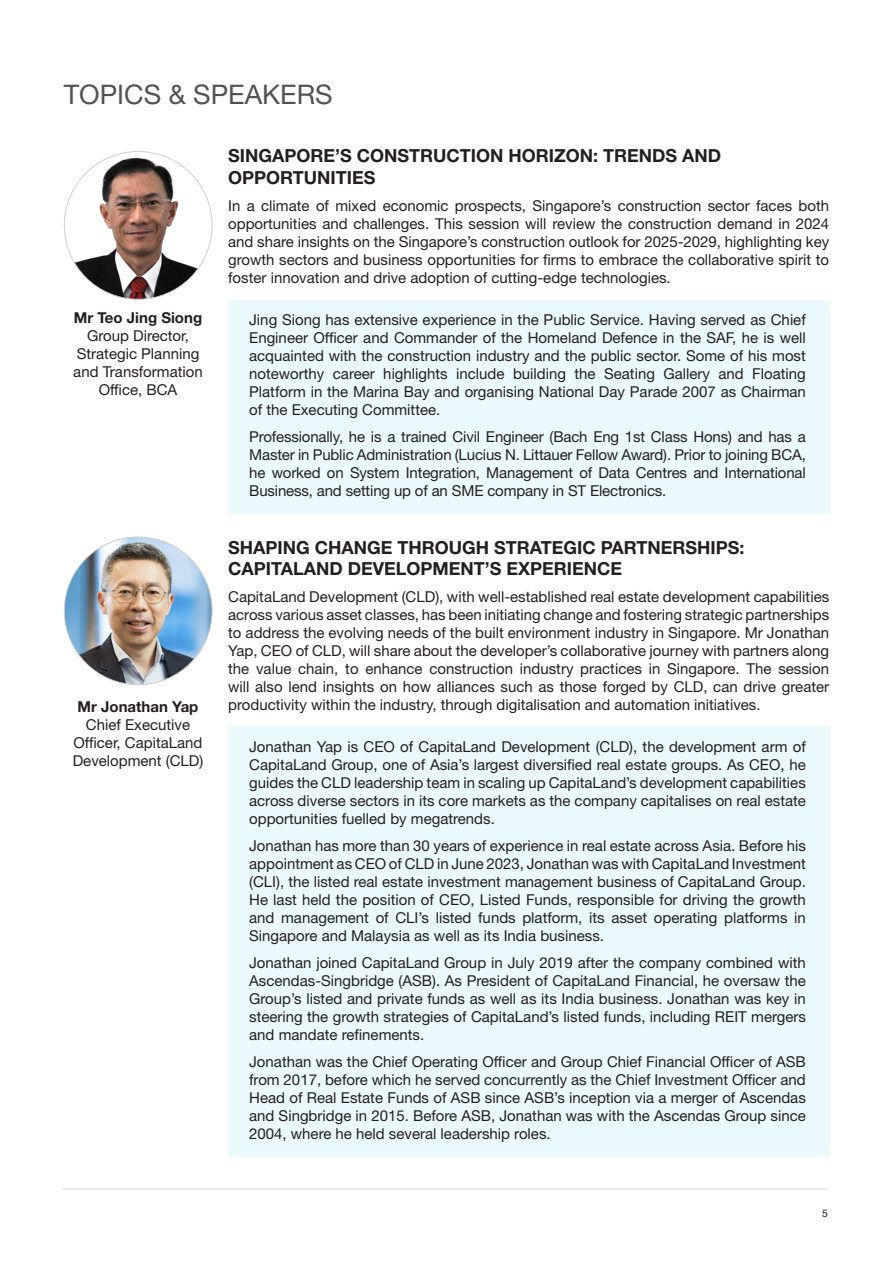
<style>
.page{position:relative;width:893px;height:1263px;background:#fff}
.page>*{position:absolute;margin:0;border:0;box-sizing:border-box;transform-origin:0 0}
.t1{font:27px "Helvetica Neue LT Std";color:#525252}
.t2{font:700 18px/21.6px "Helvetica Neue LT Std";color:#231f20}
.t3{font:15px/18px "Helvetica Neue LT Std";color:#231f20;text-align:justify}
.t4{font:700 15px "Helvetica Neue LT Std";color:#231f20}
.t5{font:10.5px "Helvetica Neue LT Std";color:#231f20}
</style>
<div class="page">
<img style="left:64px;top:151px;width:148px;height:148px;border-radius:74px">
<div style="left:228px;top:300px;width:601px;height:214px;background:#eaf9fb"></div>
<div style="left:228px;top:726px;width:601px;height:431px;background:#eaf9fb"></div>
<hr style="left:64px;top:1188px;width:764px;height:1px;background:#e6e7e9">
<img style="left:64px;top:537px;width:148px;height:148px;border-radius:74px">
<p class="t1" style="left:64px;top:79px;width:271px">TOPICS &amp; SPEAKERS</p>
<p class="t4" style="left:74px;top:309px;width:130px">Mr Teo Jing Siong</p>
<p class="t3" style="left:73px;top:327px;width:131px;text-align:center">Group Director,<br>Strategic Planning and Transformation<br>Office, BCA</p>
<p class="t4" style="left:78px;top:697px;width:122px">Mr Jonathan Yap</p>
<p class="t3" style="left:73px;top:715px;width:132px;text-align:center">Chief Executive<br>Officer, CapitaLand<br>Development (CLD)</p>
<p class="t2" style="left:228px;top:145px;width:495px">SINGAPORE’S CONSTRUCTION HORIZON: TRENDS AND<br>OPPORTUNITIES</p>
<p class="t3" style="left:228px;top:196px;width:602px">In a climate of mixed economic prospects, Singapore’s construction sector faces both opportunities and challenges. This session will review the construction demand in 2024 and share insights on the Singapore’s construction outlook for 2025-2029, highlighting key growth sectors and business opportunities for firms to embrace the collaborative spirit to foster innovation and drive adoption of cutting-edge technologies.</p>
<p class="t3" style="left:249px;top:310px;width:558px">Jing Siong has extensive experience in the Public Service. Having served as Chief Engineer Officer and Commander of the Homeland Defence in the SAF, he is well acquainted with the construction industry and the public sector. Some of his most noteworthy career highlights include building the Seating Gallery and Floating Platform in the Marina Bay and organising National Day Parade 2007 as Chairman of the Executing Committee.</p>
<p class="t3" style="left:249px;top:427px;width:558px">Professionally, he is a trained Civil Engineer (Bach Eng 1st Class Hons) and has a Master in Public Administration (Lucius N. Littauer Fellow Award). Prior to joining BCA, he worked on System Integration, Management of Data Centres and International Business, and setting up of an SME company in ST Electronics.</p>
<p class="t2" style="left:228px;top:536px;width:518px">SHAPING CHANGE THROUGH STRATEGIC PARTNERSHIPS:<br>CAPITALAND DEVELOPMENT’S EXPERIENCE</p>
<p class="t3" style="left:228px;top:588px;width:602px">CapitaLand Development (CLD), with well-established real estate development capabilities across various asset classes, has been initiating change and fostering strategic partnerships to address the evolving needs of the built environment industry in Singapore. Mr Jonathan Yap, CEO of CLD, will share about the developer’s collaborative journey with partners along the value chain, to enhance construction industry practices in Singapore. The session will also lend insights on how alliances such as those forged by CLD, can drive greater productivity within the industry, through digitalisation and automation initiatives.</p>
<p class="t3" style="left:249px;top:738px;width:558px">Jonathan Yap is CEO of CapitaLand Development (CLD), the development arm of CapitaLand Group, one of Asia’s largest diversified real estate groups. As CEO, he guides the CLD leadership team in scaling up CapitaLand’s development capabilities across diverse sectors in its core markets as the company capitalises on real estate opportunities fuelled by megatrends.</p>
<p class="t3" style="left:249px;top:837px;width:558px">Jonathan has more than 30 years of experience in real estate across Asia. Before his appointment as CEO of CLD in June 2023, Jonathan was with CapitaLand Investment (CLI), the listed real estate investment management business of CapitaLand Group.<br>He last held the position of CEO, Listed Funds, responsible for driving the growth and management of CLI’s listed funds platform, its asset operating platforms in Singapore and Malaysia as well as its India business.</p>
<p class="t3" style="left:249px;top:954px;width:558px">Jonathan joined CapitaLand Group in July 2019 after the company combined with Ascendas-Singbridge (ASB). As President of CapitaLand Financial, he oversaw the Group’s listed and private funds as well as its India business. Jonathan was key in steering the growth strategies of CapitaLand’s listed funds, including REIT mergers and mandate refinements.</p>
<p class="t3" style="left:249px;top:1053px;width:558px">Jonathan was the Chief Operating Officer and Group Chief Financial Officer of ASB from 2017, before which he served concurrently as the Chief Investment Officer and Head of Real Estate Funds of ASB since ASB’s inception via a merger of Ascendas and Singbridge in 2015. Before ASB, Jonathan was with the Ascendas Group since 2004, where he held several leadership roles.</p>
<p class="t5" style="left:822px;top:1207px;width:7px">5</p>
</div>
